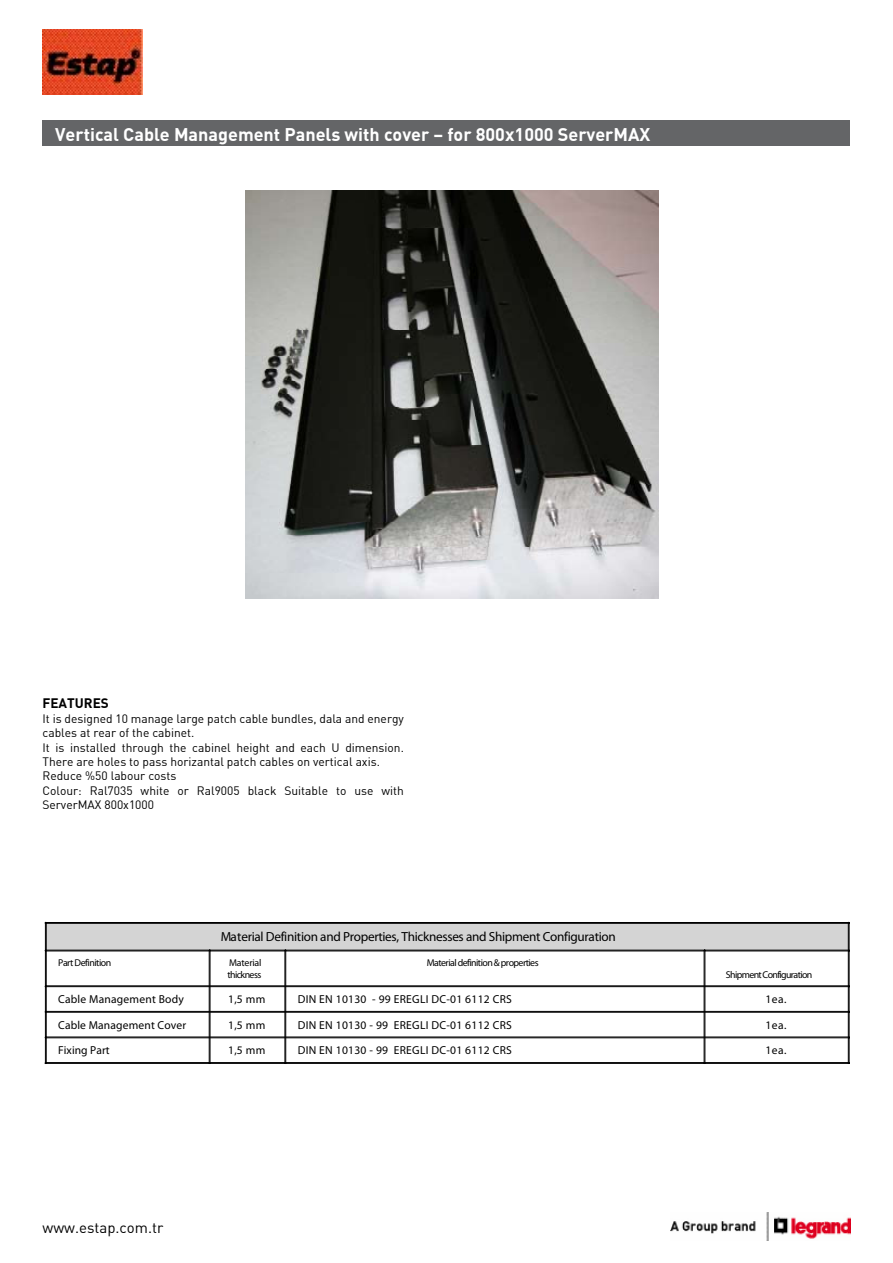
<style>
.page{position:relative;width:893px;height:1263px;background:#fff}
.page>*{position:absolute;margin:0;border:0;box-sizing:border-box;transform-origin:0 0}
.t1{font:18px "DINTR Bold";color:#fff}
.t2{font:15px "DINTR";color:#000}
.t3{font:13.5px "DINTR Bold";color:#000}
.t4{font:13.2px "Myriad Pro";letter-spacing:-.02em;color:#000}
.t5{font:12px/14.4px "DINTR";color:#000}
.t6{font:11.55px "Myriad Pro";letter-spacing:.025em;color:#000}
.t7{font:11.55px "Myriad Pro";letter-spacing:.005em;color:#000}
.t8{font:9.9px "Myriad Pro";letter-spacing:-.055em;color:#000}
.t9{font:9.9px "Myriad Pro";letter-spacing:-.015em;color:#000}
</style>
<div class="page">
<img style="left:43px;top:30px;width:99px;height:65px">
<div style="left:43px;top:121px;width:807px;height:25px;background:#646567"></div>
<img style="left:671px;top:1212px;width:179px;height:28px">
<img style="left:245px;top:191px;width:414px;height:407px">
<div style="left:46px;top:923px;width:803px;height:28px;background:#d4d4d4"></div>
<hr style="left:46px;top:923px;width:803px;height:1px;background:#000">
<hr style="left:46px;top:922px;width:803px;height:1px;background:#000">
<hr style="left:45px;top:923px;width:1px;height:140px;background:#000">
<hr style="left:46px;top:923px;width:1px;height:140px;background:#000">
<hr style="left:848px;top:923px;width:1px;height:140px;background:#000">
<hr style="left:849px;top:923px;width:1px;height:140px;background:#000">
<hr style="left:46px;top:1063px;width:803px;height:1px;background:#000">
<hr style="left:46px;top:1062px;width:803px;height:1px;background:#000">
<hr style="left:46px;top:950px;width:803px;height:1px;background:#000">
<hr style="left:209px;top:950px;width:1px;height:113px;background:#000">
<hr style="left:210px;top:951px;width:1px;height:112px;background:#000">
<hr style="left:284px;top:950px;width:1px;height:113px;background:#000">
<hr style="left:285px;top:951px;width:1px;height:112px;background:#000">
<hr style="left:704px;top:951px;width:1px;height:112px;background:#000">
<hr style="left:46px;top:986px;width:803px;height:1px;background:#000">
<hr style="left:46px;top:985px;width:803px;height:1px;background:#000">
<hr style="left:46px;top:1012px;width:803px;height:1px;background:#000">
<hr style="left:46px;top:1011px;width:803px;height:1px;background:#000">
<hr style="left:46px;top:1037px;width:803px;height:1px;background:#000">
<hr style="left:46px;top:1036px;width:803px;height:1px;background:#000">
<h1 class="t1" style="left:55px;top:122px;width:597px">Vertical Cable Management Panels with cover – for 800x1000 ServerMAX</h1>
<p class="t3" style="left:43px;top:695px;width:68px">FEATURES</p>
<p class="t5" style="left:43px;top:711px;width:363px">It is designed 10 manage large patch cable bundles, dala and energy cables at rear of the cabinet.<br>It is installed through the cabinel height and each U dimension.<br>There are holes to pass horizantal patch cables on vertical axis.<br>Reduce %50 labour costs<br>Colour: Ral7035 white or Ral9005 black Suitable to use with ServerMAX 800x1000</p>
<p class="t8" style="left:58px;top:957px;width:55px">Part Definition</p>
<p class="t4" style="left:221px;top:929px;width:397px">Material Definition and Properties, Thicknesses and Shipment Configuration</p>
<p class="t9" style="left:229px;top:957px;width:34px">Material</p>
<p class="t8" style="left:427px;top:957px;width:113px">Material definition &amp; properties</p>
<p class="t8" style="left:227px;top:969px;width:35px">thickness</p>
<p class="t8" style="left:726px;top:969px;width:88px">Shipment Configuration</p>
<p class="t6" style="left:58px;top:992px;width:127px">Cable Management Body</p>
<p class="t6" style="left:228px;top:992px;width:39px">1,5 mm</p>
<p class="t6" style="left:298px;top:992px;width:216px">DIN EN 10130 - 99 EREGLI DC-01 6112 CRS</p>
<p class="t6" style="left:766px;top:992px;width:23px">1ea.</p>
<p class="t6" style="left:58px;top:1018px;width:130px">Cable Management Cover</p>
<p class="t6" style="left:228px;top:1018px;width:39px">1,5 mm</p>
<p class="t6" style="left:298px;top:1018px;width:216px">DIN EN 10130 - 99 EREGLI DC-01 6112 CRS</p>
<p class="t6" style="left:766px;top:1017px;width:23px">1ea.</p>
<p class="t7" style="left:58px;top:1043px;width:53px">Fixing Part</p>
<p class="t6" style="left:228px;top:1043px;width:39px">1,5 mm</p>
<p class="t6" style="left:298px;top:1043px;width:216px">DIN EN 10130 - 99 EREGLI DC-01 6112 CRS</p>
<p class="t6" style="left:766px;top:1043px;width:23px">1ea.</p>
<p class="t2" style="left:43px;top:1218px;width:122px">www.estap.com.tr</p>
</div>
